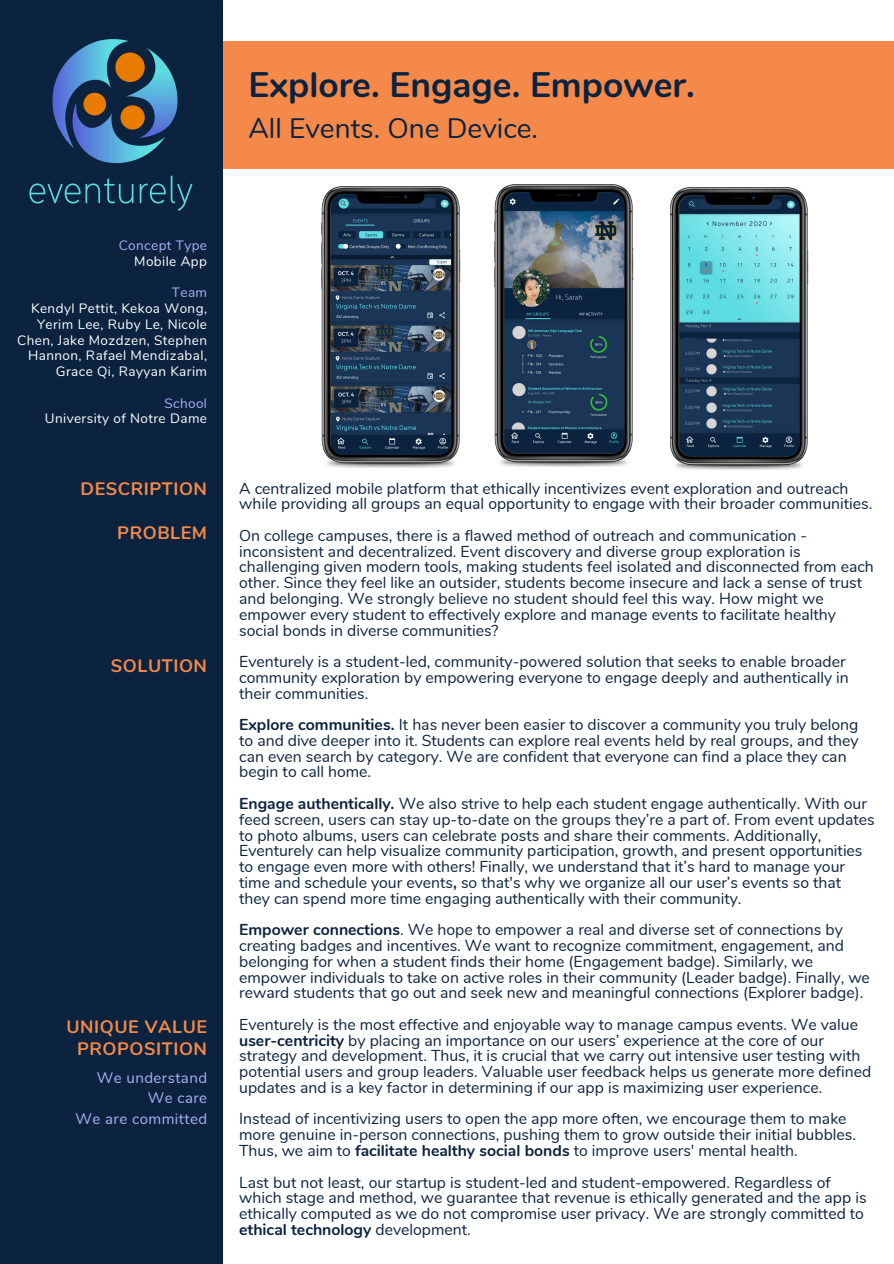
<style>
.page{position:relative;width:894px;height:1264px;background:#fff}
.page>*{position:absolute;margin:0;border:0;box-sizing:border-box;transform-origin:0 0}
.t1{font:700 35.4px "Nunito";color:#0b233f}
.t2{font:28.05px "Nunito";color:#0b233f}
.t3{font:700 18px/21.5px "Nunito";letter-spacing:.03em;color:#f58949;text-align:center}
.t4{font:15.75px/15.8px "Nunito";color:#0b233f}
.t5{font:15px "Nunito";letter-spacing:.03em;color:#acb1f8}
.t6{font:13.5px/15.8px "Nunito";letter-spacing:.03em;color:#fff;text-align:right}
.t7{font:13.5px "Nunito";letter-spacing:.03em;color:#acb1f8}
.s1{font-weight:700}
</style>
<div class="page">
<div style="left:0;top:0;width:893px;height:1263px;background:#0b233f"></div>
<div style="left:223px;top:0;width:670px;height:1263px;background:#fff"></div>
<div style="left:223px;top:41px;width:670px;height:128px;background:#f58949"></div>
<img style="left:670px;top:188px;width:138px;height:281px">
<img style="left:679px;top:196px;width:120px;height:260px">
<img style="left:495px;top:184px;width:138px;height:282px">
<img style="left:504px;top:192px;width:120px;height:261px">
<img style="left:321px;top:186px;width:139px;height:282px">
<img style="left:331px;top:194px;width:120px;height:261px">
<img style="left:29px;top:39px;width:164px;height:172px">
<p class="t1" style="left:248px;top:61px;width:448px">Explore. Engage. Empower.</p>
<p class="t2" style="left:248px;top:110px;width:291px">All Events. One Device.</p>
<p class="t7" style="left:119px;top:236px;width:90px">Concept Type</p>
<p class="t6" style="left:134px;top:253px;width:74px">Mobile App</p>
<p class="t7" style="left:172px;top:283px;width:37px">Team</p>
<p class="t6" style="left:17px;top:301px;width:191px">Kendyl Pettit, Kekoa Wong,<br>Yerim Lee, Ruby Le, Nicole<br>Chen, Jake Mozdzen, Stephen<br>Hannon, Rafael Mendizabal,<br>Grace Qi, Rayyan Karim</p>
<p class="t7" style="left:164px;top:394px;width:44px">School</p>
<p class="t6" style="left:45px;top:411px;width:164px">University of Notre Dame</p>
<p class="t3" style="left:81px;top:478px;width:128px">DESCRIPTION</p>
<p class="t3" style="left:117px;top:522px;width:91px">PROBLEM</p>
<p class="t3" style="left:111px;top:655px;width:98px">SOLUTION</p>
<p class="t3" style="left:66px;top:1016px;width:142px">UNIQUE VALUE<br>PROPOSITION</p>
<p class="t5" style="left:97px;top:1067px;width:112px">We understand</p>
<p class="t5" style="left:148px;top:1088px;width:61px">We care</p>
<p class="t5" style="left:75px;top:1108px;width:133px">We are committed</p>
<p class="t4" style="left:239px;top:480px;width:634px">A centralized mobile platform that ethically incentivizes event exploration and outreach while providing all groups an equal opportunity to engage with their broader communities.</p>
<p class="t4" style="left:239px;top:528px;width:636px">On college campuses, there is a flawed method of outreach and communication - inconsistent and decentralized. Event discovery and diverse group exploration is challenging given modern tools, making students feel isolated and disconnected from each other. Since they feel like an outsider, students become insecure and lack a sense of trust and belonging. We strongly believe no student should feel this way. How might we empower every student to effectively explore and manage events to facilitate healthy social bonds in diverse communities?</p>
<p class="t4" style="left:239px;top:654px;width:611px">Eventurely is a student-led, community-powered solution that seeks to enable broader community exploration by empowering everyone to engage deeply and authentically in their communities.</p>
<p class="t4" style="left:239px;top:717px;width:620px"><span class="s1">Explore communities.</span> It has never been easier to discover a community you truly belong to and dive deeper into it. Students can explore real events held by real groups, and they can even search by category. We are confident that everyone can find a place they can begin to call home.</p>
<p class="t4" style="left:239px;top:796px;width:636px"><span class="s1">Engage authentically.</span> We also strive to help each student engage authentically. With our feed screen, users can stay up-to-date on the groups they’re a part of. From event updates to photo albums, users can celebrate posts and share their comments. Additionally, Eventurely can help visualize community participation, growth, and present opportunities to engage even more with others! Finally, we understand that it’s hard to manage your time and schedule your events<span class="s1">,</span> so that's why we organize all our user’s events so that they can spend more time engaging authentically with their community.</p>
<p class="t4" style="left:239px;top:922px;width:632px"><span class="s1">Empower connections</span>. We hope to empower a real and diverse set of connections by creating badges and incentives. We want to recognize commitment, engagement, and belonging for when a student finds their home (Engagement badge). Similarly, we empower individuals to take on active roles in their community (Leader badge). Finally, we reward students that go out and seek new and meaningful connections (Explorer badge).</p>
<p class="t4" style="left:239px;top:1016px;width:633px">Eventurely is the most effective and enjoyable way to manage campus events. We value <span class="s1">user-centricity</span> by placing an importance on our users’ experience at the core of our strategy and development. Thus, it is crucial that we carry out intensive user testing with potential users and group leaders. Valuable user feedback helps us generate more defined updates and is a key factor in determining if our app is maximizing user experience.</p>
<p class="t4" style="left:239px;top:1111px;width:618px">Instead of incentivizing users to open the app more often, we encourage them to make more genuine in-person connections, pushing them to grow outside their initial bubbles.<br>Thus, we aim to <span class="s1">facilitate healthy social bonds</span> to improve users' mental health.</p>
<p class="t4" style="left:239px;top:1174px;width:628px">Last but not least, our startup is student-led and student-empowered. Regardless of which stage and method, we guarantee that revenue is ethically generated and the app is ethically computed as we do not compromise user privacy. We are strongly committed to <span class="s1">ethical technology</span> development.</p>
</div>
